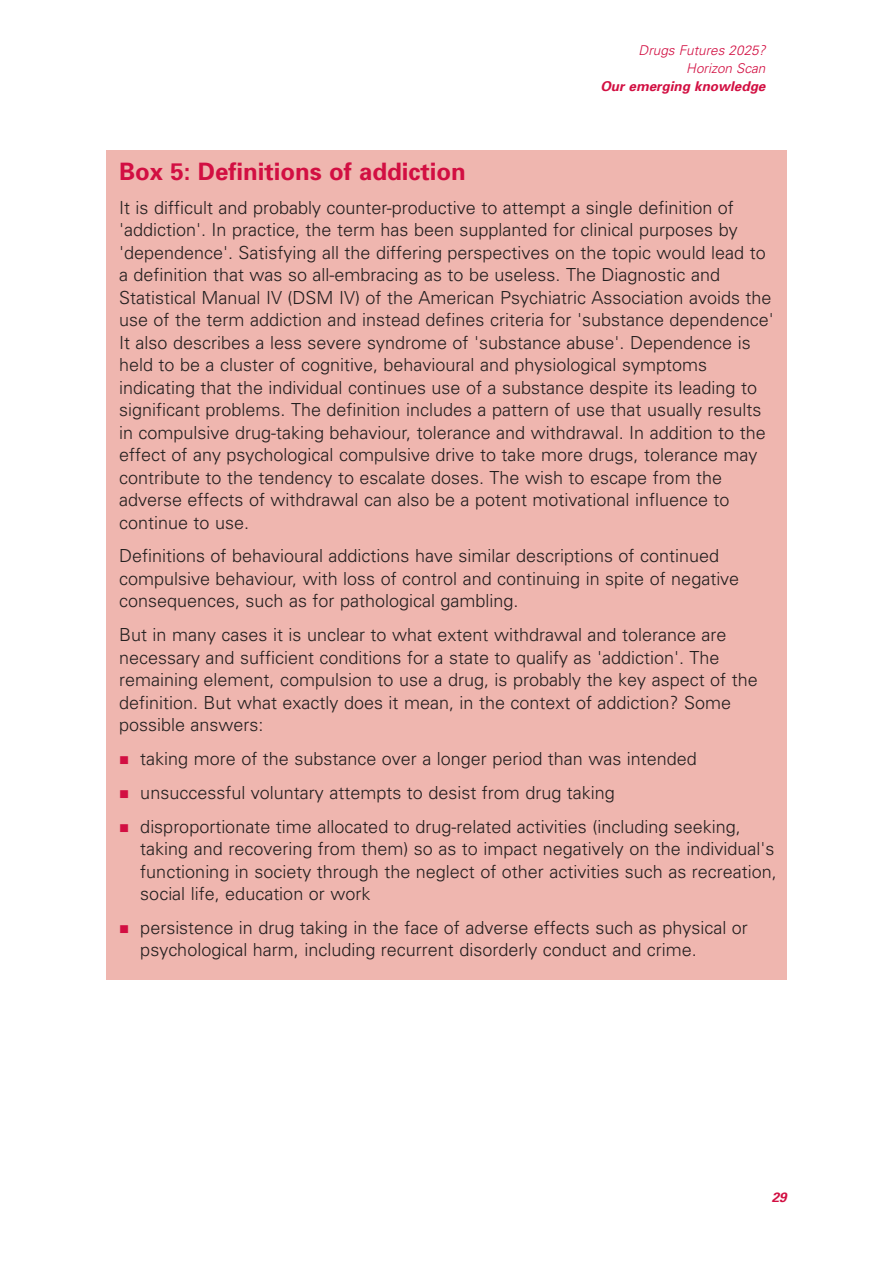
<style>
.page{position:relative;width:893px;height:1263px;background:#fff}
.page>*{position:absolute;margin:0;border:0;box-sizing:border-box;transform-origin:0 0}
.t1{font:700 24px "Univers";color:#d20f42}
.t2{font:300 18px/22.5px "Univers";color:#231f1f}
.t3{font:italic 300 13.5px/18px "Univers";color:#d20f42;text-align:right}
.t4{font:italic 700 13.5px "Univers";color:#d20f42}
</style>
<div class="page">
<div style="left:106px;top:150px;width:681px;height:829px;background:#efb6af"></div>
<p class="t3" style="left:639px;top:42px;width:131px">Drugs Futures 2025?<br>Horizon Scan</p>
<p class="t4" style="left:600px;top:81px;width:169px">Our emerging knowledge</p>
<h1 class="t1" style="left:119px;top:163px;width:348px">Box 5: Definitions of addiction</h1>
<p class="t2" style="left:119px;top:198px;width:656px">It is difficult and probably counter-productive to attempt a single definition of 'addiction'. In practice, the term has been supplanted for clinical purposes by 'dependence'. Satisfying all the differing perspectives on the topic would lead to a definition that was so all-embracing as to be useless. The Diagnostic and Statistical Manual IV (DSM IV) of the American Psychiatric Association avoids the use of the term addiction and instead defines criteria for 'substance dependence' It also describes a less severe syndrome of 'substance abuse'. Dependence is held to be a cluster of cognitive, behavioural and physiological symptoms indicating that the individual continues use of a substance despite its leading to significant problems. The definition includes a pattern of use that usually results in compulsive drug-taking behaviour, tolerance and withdrawal. In addition to the effect of any psychological compulsive drive to take more drugs, tolerance may contribute to the tendency to escalate doses. The wish to escape from the adverse effects of withdrawal can also be a potent motivational influence to continue to use.</p>
<p class="t2" style="left:119px;top:546px;width:622px">Definitions of behavioural addictions have similar descriptions of continued compulsive behaviour, with loss of control and continuing in spite of negative consequences, such as for pathological gambling.</p>
<p class="t2" style="left:119px;top:625px;width:640px">But in many cases it is unclear to what extent withdrawal and tolerance are necessary and sufficient conditions for a state to qualify as 'addiction'. The remaining element, compulsion to use a drug, is probably the key aspect of the definition. But what exactly does it mean, in the context of addiction? Some possible answers:</p>
<p class="t2" style="left:140px;top:743px;width:602px;line-height:33.8px">taking more of the substance over a longer period than was intended unsuccessful voluntary attempts to desist from drug taking disproportionate time allocated to drug-related activities (including seeking,</p>
<p class="t2" style="left:140px;top:839px;width:638px">taking and recovering from them) so as to impact negatively on the individual's functioning in society through the neglect of other activities such as recreation, social life, education or work</p>
<p class="t2" style="left:140px;top:918px;width:609px">persistence in drug taking in the face of adverse effects such as physical or psychological harm, including recurrent disorderly conduct and crime.</p>
<p class="t4" style="left:772px;top:1192px;width:19px">29</p>
</div>
